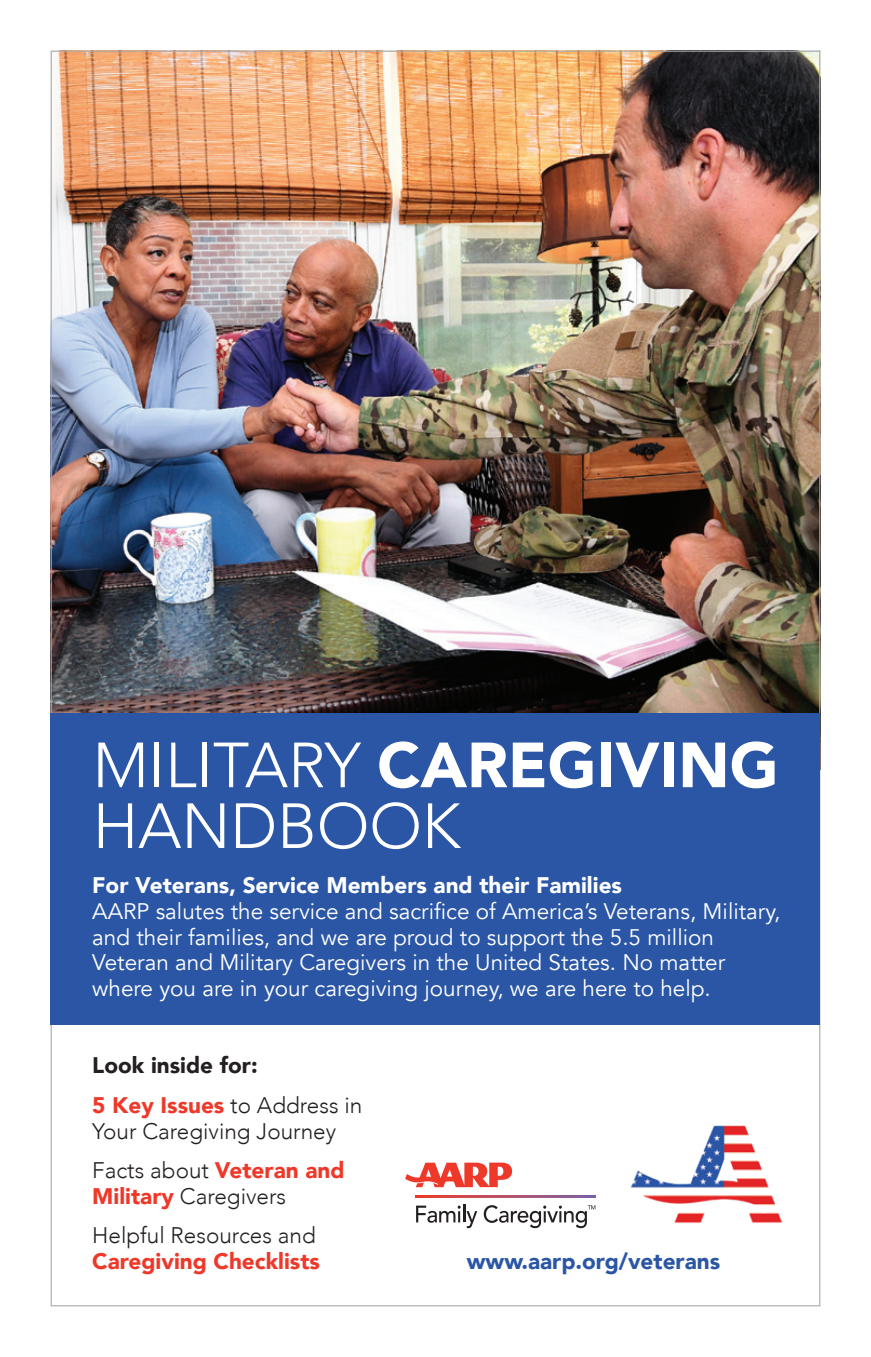
<style>
.page{position:relative;width:871px;height:1357px;background:#fff}
.page>*{position:absolute;margin:0;border:0;box-sizing:border-box;transform-origin:0 0}
.t1{font:300 63px/60.8px "Avenir";color:#fff}
.Bullet_List{font:22.5px/25.9px "Avenir";color:#fff}
.Bullet_List-2{font:300 22.5px/25.9px "Avenir";color:#231f20}
.Bullet_List-3{font:900 22.5px "Avenir";color:#fff}
.Bullet_List-4{font:900 22.5px/25.9px "Avenir";color:#ee3829}
.Body{font:900 22.5px "Avenir";color:#2a56a5}
.Body-2{font:900 22.5px "Avenir";color:#231f20}
.s1{font-weight:900}
.s2{font-weight:900;color:#ee3829}
.s3{font-weight:300;color:#231f20}
</style>
<div class="page">
<img style="left:53px;top:53px;width:765px;height:660px">
<svg style="left:405px;top:1162px;width:107px;height:25px"></svg>
<svg style="left:416px;top:1195px;width:179px;height:2px"></svg>
<svg style="left:416px;top:1204px;width:61px;height:24px"></svg>
<svg style="left:484px;top:1205px;width:111px;height:23px"></svg>
<img style="left:631px;top:1125px;width:152px;height:98px">
<div style="left:51px;top:713px;width:769px;height:312px;background:#2a56a5"></div>
<p class="t1" style="left:93px;top:735px;width:687px">MILITARY <span class="s1">CAREGIVING<br></span>HANDBOOK</p>
<p class="Bullet_List-3" style="left:92px;top:866px;width:531px">For Veterans, Service Members and their Families</p>
<p class="Bullet_List" style="left:92px;top:898px;width:689px">AARP salutes the service and sacrifice of America’s Veterans, Military, and their families, and we are proud to support the 5.5 million Veteran and Military Caregivers in the United States. No matter where you are in your caregiving journey, we are here to help.</p>
<p class="Body-2" style="left:92px;top:1046px;width:167px">Look inside for:</p>
<p class="Bullet_List-2" style="left:92px;top:1092px;width:272px"><span class="s2">5 Key Issues</span> to Address in<br>Your Caregiving Journey</p>
<p class="Bullet_List-2" style="left:92px;top:1157px;width:254px">Facts about <span class="s2">Veteran and<br>Military</span> Caregivers</p>
<p class="Bullet_List-4" style="left:92px;top:1221px;width:229px"><span class="s3">Helpful Resources and<br></span>Caregiving Checklists</p>
<p class="Body" style="left:467px;top:1242px;width:255px">www.aarp.org/veterans</p>
</div>
